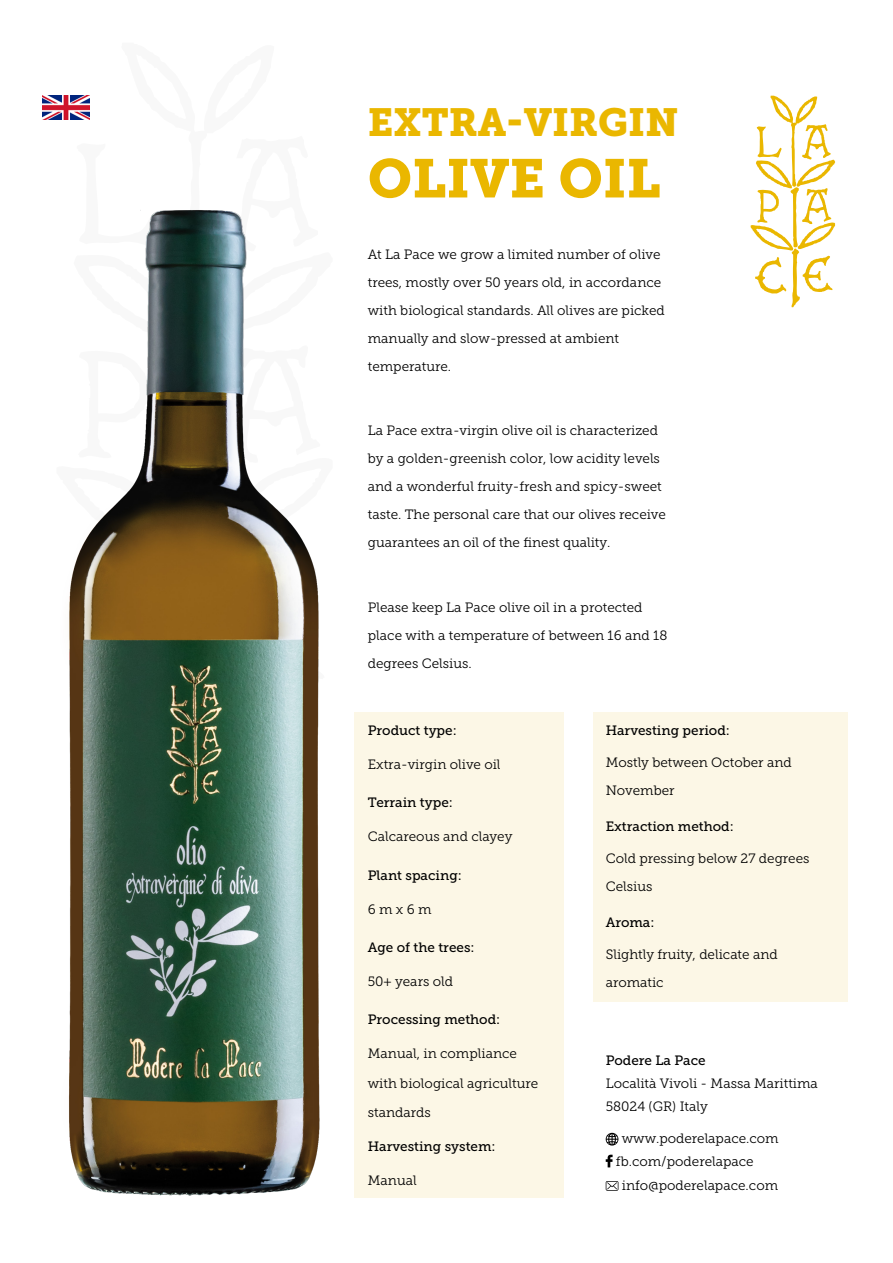
<style>
.page{position:relative;width:893px;height:1263px;background:#fff}
.page>*{position:absolute;margin:0;border:0;box-sizing:border-box;transform-origin:0 0}
.Nome_vino{font:54px "Museo Slab 900";color:#eab700}
.Nome_vino-2{font:39px "Museo Slab 900";color:#eab700}
.testo{font:13.5px/28px "Museo Slab 300";color:#000}
.titoletto{font:13.5px "Museo Slab 500";color:#000}
.testo-2{font:13.5px "Museo Slab 500";color:#000}
</style>
<div class="page">
<img style="left:69px;top:210px;width:251px;height:986px">
<div style="left:354px;top:712px;width:209px;height:486px;background:#fcf7e6"></div>
<div style="left:593px;top:712px;width:254px;height:289px;background:#fcf7e6"></div>
<svg style="left:751px;top:96px;width:84px;height:211px"></svg>
<img style="left:43px;top:96px;width:47px;height:23px">
<svg style="left:606px;top:1133px;width:12px;height:12px"></svg>
<svg style="left:606px;top:1155px;width:7px;height:12px"></svg>
<svg style="left:606px;top:1181px;width:12px;height:10px"></svg>
<p class="Nome_vino-2" style="left:368px;top:100px;width:312px">EXTRA-VIRGIN</p>
<p class="Nome_vino" style="left:368px;top:147px;width:294px">OLIVE OIL</p>
<p class="testo" style="left:368px;top:240px;width:298px">At La Pace we grow a limited number of olive trees, mostly over 50 years old, in accordance with biological standards. All olives are picked manually and slow-pressed at ambient temperature.</p>
<p class="testo" style="left:368px;top:417px;width:300px">La Pace extra-virgin olive oil is characterized by a golden-greenish color, low acidity levels and a wonderful fruity-fresh and spicy-sweet taste. The personal care that our olives receive guarantees an oil of the finest quality.</p>
<p class="testo" style="left:368px;top:593px;width:301px">Please keep La Pace olive oil in a protected place with a temperature of between 16 and 18 degrees Celsius.</p>
<p class="titoletto" style="left:368px;top:723px;width:90px">Product type:</p>
<p class="testo" style="left:368px;top:750px;width:134px">Extra-virgin olive oil</p>
<p class="titoletto" style="left:368px;top:795px;width:87px">Terrain type:</p>
<p class="testo" style="left:368px;top:823px;width:146px">Calcareous and clayey</p>
<p class="titoletto" style="left:368px;top:867px;width:96px">Plant spacing:</p>
<p class="testo" style="left:368px;top:895px;width:65px">6 m x 6 m</p>
<p class="titoletto" style="left:368px;top:940px;width:108px">Age of the trees:</p>
<p class="testo" style="left:368px;top:967px;width:87px">50+ years old</p>
<p class="titoletto" style="left:368px;top:1012px;width:134px">Processing method:</p>
<p class="testo" style="left:368px;top:1039px;width:151px">Manual, in compliance</p>
<p class="testo" style="left:368px;top:1069px;width:172px">with biological agriculture</p>
<p class="testo" style="left:368px;top:1099px;width:65px">standards</p>
<p class="testo-2" style="left:368px;top:1139px;width:129px">Harvesting system:</p>
<p class="testo" style="left:368px;top:1167px;width:50px">Manual</p>
<p class="titoletto" style="left:606px;top:723px;width:126px">Harvesting period:</p>
<p class="testo" style="left:606px;top:749px;width:188px">Mostly between October and<br>November</p>
<p class="titoletto" style="left:606px;top:819px;width:130px">Extraction method:</p>
<p class="testo" style="left:606px;top:844px;width:205px">Cold pressing below 27 degrees<br>Celsius</p>
<p class="titoletto" style="left:606px;top:915px;width:50px">Aroma:</p>
<p class="testo" style="left:606px;top:940px;width:174px">Slightly fruity, delicate and aromatic</p>
<p class="titoletto" style="left:606px;top:1052px;width:101px">Podere La Pace</p>
<p class="testo" style="left:606px;top:1069px;width:214px">Località Vivoli - Massa Marittima</p>
<p class="testo" style="left:606px;top:1093px;width:104px">58024 (GR) Italy</p>
<p class="testo" style="left:622px;top:1124px;width:158px">www.poderelapace.com</p>
<p class="testo" style="left:616px;top:1148px;width:139px">fb.com/poderelapace</p>
<p class="testo" style="left:622px;top:1171px;width:158px">info@poderelapace.com</p>
</div>
